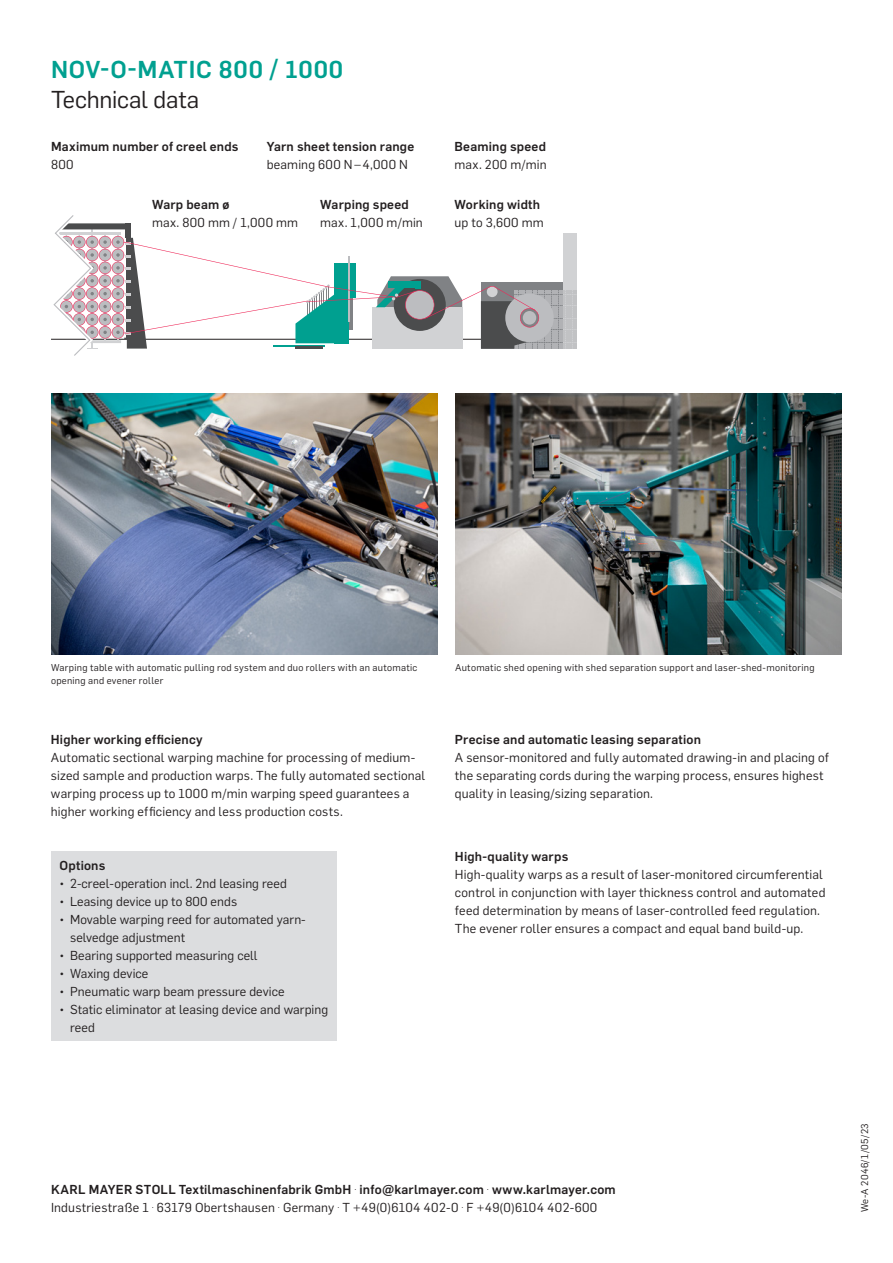
<style>
.page{position:relative;width:893px;height:1263px;background:#fff}
.page>*{position:absolute;margin:0;border:0;box-sizing:border-box;transform-origin:0 0}
.KM_Headline_16pt_20p{font:500 24px "Flama";letter-spacing:.035em;color:#00a090}
.KM_Headline_16pt_20p-2{font:24px "Flama";letter-spacing:-.01em;color:#231f20}
.Aufzählung_Englisch{font:12.75px/18px "Flama";letter-spacing:.015em;color:#231f20}
.Aufzählung_Englisch-2{font:500 12.75px "Flama";letter-spacing:.015em;color:#231f20}
.Flama_italic_6_5_9{font:9.75px/13.5px "Flama";letter-spacing:.03em;color:#231f20}
.Flama_book_6_5_9{font:9.75px "Flama";letter-spacing:.035em;color:#231f20}
.s1{font-weight:400}
</style>
<div class="page">
<img style="left:455px;top:393px;width:387px;height:261px">
<img style="left:51px;top:393px;width:387px;height:261px">
<hr style="left:51px;top:339px;width:526px;height:1px;background:#231f20">
<div style="left:51px;top:852px;width:286px;height:189px;background:#dcdddf"></div>
<div style="left:481px;top:282px;width:96px;height:67px;background:#808285"></div>
<div style="left:563px;top:233px;width:14px;height:116px;background:#d1d2d4"></div>
<svg style="left:425px;top:287px;width:65px;height:32px"></svg>
<svg style="left:481px;top:286px;width:96px;height:63px"></svg>
<svg style="left:494px;top:287px;width:41px;height:24px"></svg>
<svg style="left:51px;top:215px;width:411px;height:141px"></svg>
<p class="KM_Headline_16pt_20p" style="left:51px;top:51px;width:294px">NOV-O-MATIC 800 / 1000</p>
<p class="KM_Headline_16pt_20p-2" style="left:51px;top:81px;width:150px">Technical data</p>
<p class="Aufzählung_Englisch-2" style="left:51px;top:136px;width:189px">Maximum number of creel ends</p>
<p class="Aufzählung_Englisch" style="left:51px;top:155px;width:24px">800</p>
<p class="Aufzählung_Englisch-2" style="left:267px;top:136px;width:149px">Yarn sheet tension range</p>
<p class="Aufzählung_Englisch" style="left:267px;top:155px;width:143px">beaming 600 N–4,000 N</p>
<p class="Aufzählung_Englisch-2" style="left:454px;top:136px;width:93px">Beaming speed</p>
<p class="Aufzählung_Englisch" style="left:454px;top:155px;width:94px">max. 200 m/min</p>
<p class="Aufzählung_Englisch-2" style="left:152px;top:194px;width:79px">Warp beam ø</p>
<p class="Aufzählung_Englisch" style="left:152px;top:213px;width:148px">max. 800 mm / 1,000 mm</p>
<p class="Aufzählung_Englisch-2" style="left:320px;top:195px;width:90px">Warping speed</p>
<p class="Aufzählung_Englisch" style="left:320px;top:213px;width:104px">max. 1,000 m/min</p>
<p class="Aufzählung_Englisch-2" style="left:454px;top:194px;width:87px">Working width</p>
<p class="Aufzählung_Englisch" style="left:454px;top:213px;width:91px">up to 3,600 mm</p>
<p class="Flama_italic_6_5_9" style="left:51px;top:660px;width:368px">Warping table with automatic pulling rod system and duo rollers with an automatic opening and evener roller</p>
<p class="Flama_italic_6_5_9" style="left:455px;top:660px;width:361px">Automatic shed opening with shed separation support and laser-shed-monitoring</p>
<p class="Aufzählung_Englisch-2" style="left:51px;top:730px;width:153px">Higher working efficiency</p>
<p class="Aufzählung_Englisch" style="left:51px;top:748px;width:376px">Automatic sectional warping machine for processing of medium&shy;sized sample and production warps. The fully automated sectional warping process up to 1000 m/min warping speed guarantees a higher working efficiency and less production costs.</p>
<p class="Aufzählung_Englisch-2" style="left:60px;top:856px;width:47px">Options</p>
<p class="Aufzählung_Englisch" style="left:60px;top:874px;width:229px">• 2-creel-operation incl. 2nd leasing reed</p>
<p class="Aufzählung_Englisch" style="left:60px;top:892px;width:179px">• Leasing device up to 800 ends</p>
<p class="Aufzählung_Englisch" style="left:70px;top:910px;width:237px;text-indent:-11px">• Movable warping reed for automated yarn&shy;selvedge adjustment</p>
<p class="Aufzählung_Englisch" style="left:60px;top:946px;width:200px">• Bearing supported measuring cell</p>
<p class="Aufzählung_Englisch" style="left:60px;top:964px;width:90px">• Waxing device</p>
<p class="Aufzählung_Englisch" style="left:60px;top:982px;width:227px">• Pneumatic warp beam pressure device</p>
<p class="Aufzählung_Englisch" style="left:70px;top:1000px;width:260px;text-indent:-11px">• Static eliminator at leasing device and warping reed</p>
<p class="Aufzählung_Englisch-2" style="left:455px;top:730px;width:248px">Precise and automatic leasing separation</p>
<p class="Aufzählung_Englisch" style="left:455px;top:748px;width:375px">A sensor-monitored and fully automated drawing-in and placing of the separating cords during the warping process, ensures highest quality in leasing/sizing separation.</p>
<p class="Aufzählung_Englisch-2" style="left:455px;top:847px;width:115px">High-quality warps</p>
<p class="Aufzählung_Englisch" style="left:455px;top:865px;width:372px">High-quality warps as a result of laser-monitored circumferential control in conjunction with layer thickness control and automated feed determination by means of laser-controlled feed regulation.<br>The evener roller ensures a compact and equal band build-up.</p>
<p class="Aufzählung_Englisch-2" style="left:51px;top:1180px;width:566px">KARL MAYER STOLL Textilmaschinenfabrik GmbH <span class="s1">.</span> info@karlmayer.com <span class="s1">.</span> www.karlmayer.com</p>
<p class="Aufzählung_Englisch" style="left:51px;top:1198px;width:548px">Industriestraße 1 . 63179 Obertshausen . Germany . T +49(0)6104 402-0 . F +49(0)6104 402-600</p>
<p class="Flama_book_6_5_9" style="left:857px;top:1212px;width:90px;rotate:-90deg">We-A 2046/1/05/23</p>
</div>
